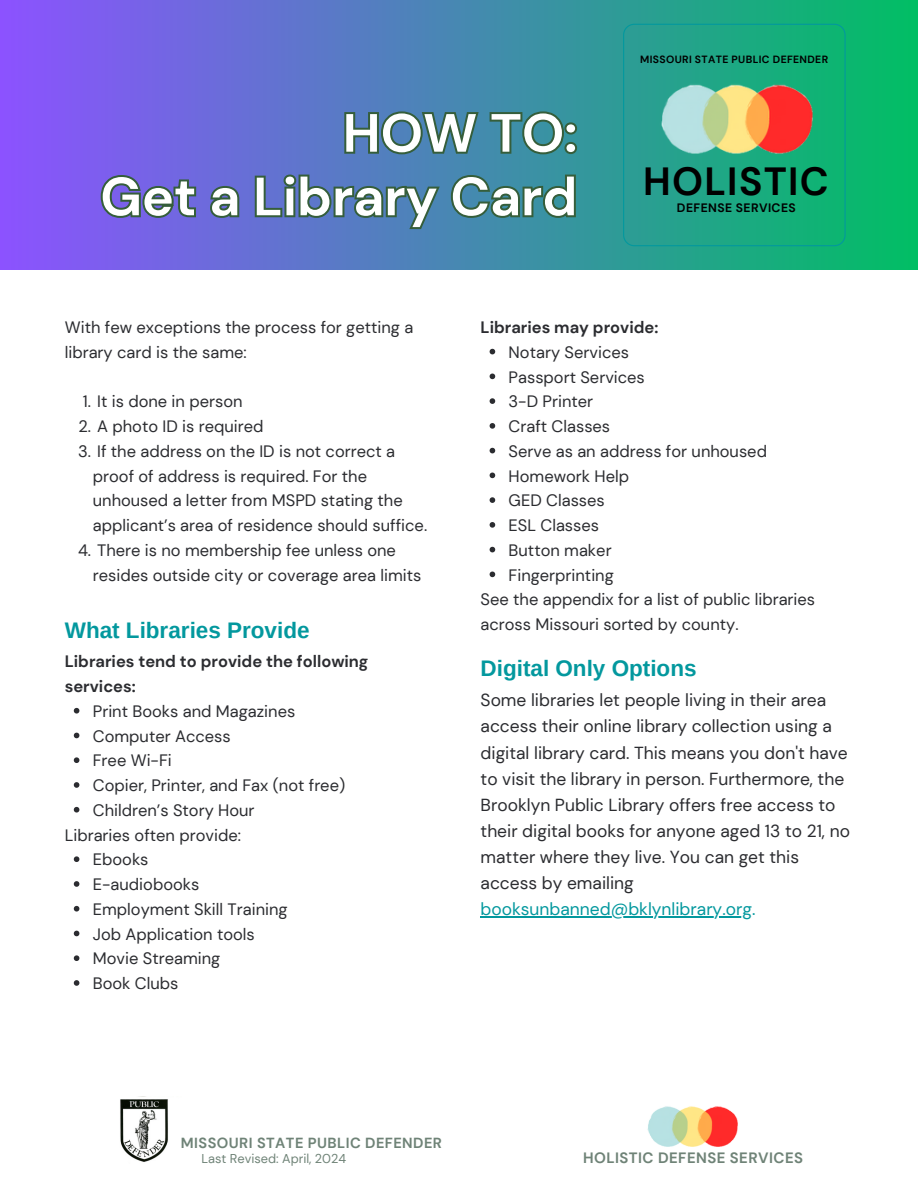
<style>
.page{position:relative;width:918px;height:1188px;background:#fff}
.page>*{position:absolute;margin:0;border:0;box-sizing:border-box;transform-origin:0 0}
.t1{font:700 53.7px/63.6px "DM Sans";color:#fff;text-align:right}
.t2{font:700 39.3px "DM Sans";letter-spacing:.035em;color:#000}
.t3{font:700 22.5px "Arimo";color:#03989e}
.t4{font:17.4px/26.1px "DM Sans";color:#2b2c30}
.t5{font:17.4px "DM Sans";color:#03989e}
.t6{font:16.5px/24.8px "DM Sans";color:#2b2c30}
.t7{font:700 16.5px/24.8px "DM Sans";color:#2b2c30}
.t8{font:700 15px "DM Sans";letter-spacing:.03em;color:#6f8377}
.t9{font:700 14.55px "DM Sans";letter-spacing:.03em;color:#6f8377}
.t10{font:12.75px "DM Sans";color:#6f8377}
.t11{font:700 12.15px "DM Sans";letter-spacing:.035em;color:#000}
.t12{font:700 10.5px "DM Sans";letter-spacing:.035em;color:#000}
</style>
<div class="page">
<div style="left:0;top:0;width:918px;height:270px;background:linear-gradient(to right,#8c52ff,#01be64)"></div>
<svg style="left:342px;top:108px;width:238px;height:53px"></svg>
<svg style="left:98px;top:171px;width:480px;height:61px"></svg>
<svg style="left:623px;top:24px;width:223px;height:222px"></svg>
<img style="left:643px;top:77px;width:180px;height:80px">
<svg style="left:74px;top:708px;width:5px;height:6px"></svg>
<svg style="left:74px;top:733px;width:5px;height:5px"></svg>
<svg style="left:74px;top:757px;width:5px;height:6px"></svg>
<svg style="left:74px;top:782px;width:5px;height:6px"></svg>
<svg style="left:74px;top:807px;width:5px;height:6px"></svg>
<svg style="left:74px;top:856px;width:5px;height:6px"></svg>
<svg style="left:74px;top:881px;width:5px;height:6px"></svg>
<svg style="left:74px;top:906px;width:5px;height:6px"></svg>
<svg style="left:74px;top:931px;width:5px;height:5px"></svg>
<svg style="left:74px;top:955px;width:5px;height:6px"></svg>
<svg style="left:74px;top:980px;width:5px;height:6px"></svg>
<svg style="left:490px;top:349px;width:5px;height:5px"></svg>
<svg style="left:490px;top:374px;width:5px;height:5px"></svg>
<svg style="left:490px;top:398px;width:5px;height:6px"></svg>
<svg style="left:490px;top:423px;width:5px;height:6px"></svg>
<svg style="left:490px;top:448px;width:5px;height:5px"></svg>
<svg style="left:490px;top:473px;width:5px;height:5px"></svg>
<svg style="left:490px;top:497px;width:5px;height:6px"></svg>
<svg style="left:490px;top:522px;width:5px;height:6px"></svg>
<svg style="left:490px;top:547px;width:5px;height:5px"></svg>
<svg style="left:490px;top:572px;width:5px;height:5px"></svg>
<hr style="left:481px;top:917px;width:271px;height:1px;background:#03989e">
<img style="left:647px;top:1106px;width:91px;height:41px">
<img style="left:120px;top:1096px;width:48px;height:66px">
<h1 class="t1" style="left:100px;top:102px;width:479px">HOW TO:<br>Get a Library Card</h1>
<h6 class="t12" style="left:640px;top:53px;width:190px">MISSOURI STATE PUBLIC DEFENDER</h6>
<p class="t2" style="left:643px;top:156px;width:187px">HOLISTIC</p>
<p class="t11" style="left:677px;top:200px;width:120px">DEFENSE SERVICES</p>
<h4 class="t6" style="left:65px;top:315px;width:350px">With few exceptions the process for getting a library card is the same:</h4>
<p class="t6" style="left:83px;top:389px;width:161px">1. It is done in person</p>
<p class="t6" style="left:79px;top:414px;width:187px">2. A photo ID is required</p>
<p class="t6" style="left:93px;top:439px;width:336px;text-indent:-15px">3. If the address on the ID is not correct a proof of address is required. For the unhoused a letter from MSPD stating the applicant’s area of residence should suffice.</p>
<p class="t6" style="left:93px;top:538px;width:330px;text-indent:-15px">4. There is no membership fee unless one resides outside city or coverage area limits</p>
<h2 class="t3" style="left:65px;top:618px;width:246px">What Libraries Provide</h2>
<h3 class="t7" style="left:65px;top:649px;width:305px">Libraries tend to provide the following services:</h3>
<p class="t6" style="left:93px;top:699px;width:204px">Print Books and Magazines</p>
<p class="t6" style="left:93px;top:724px;width:139px">Computer Access</p>
<p class="t6" style="left:93px;top:748px;width:81px">Free Wi-Fi</p>
<p class="t6" style="left:93px;top:773px;width:254px">Copier, Printer, and Fax (not free)</p>
<p class="t6" style="left:93px;top:798px;width:163px">Children’s Story Hour</p>
<h4 class="t6" style="left:65px;top:823px;width:178px">Libraries often provide:</h4>
<p class="t6" style="left:93px;top:847px;width:57px">Ebooks</p>
<p class="t6" style="left:93px;top:872px;width:108px">E-audiobooks</p>
<p class="t6" style="left:93px;top:897px;width:196px">Employment Skill Training</p>
<p class="t6" style="left:93px;top:922px;width:163px">Job Application tools</p>
<p class="t6" style="left:93px;top:946px;width:129px">Movie Streaming</p>
<p class="t6" style="left:93px;top:971px;width:87px">Book Clubs</p>
<h3 class="t7" style="left:481px;top:315px;width:179px">Libraries may provide:</h3>
<p class="t6" style="left:509px;top:340px;width:122px">Notary Services</p>
<p class="t6" style="left:509px;top:365px;width:138px">Passport Services</p>
<p class="t6" style="left:509px;top:389px;width:86px">3-D Printer</p>
<p class="t6" style="left:509px;top:414px;width:103px">Craft Classes</p>
<p class="t6" style="left:509px;top:439px;width:260px">Serve as an address for unhoused</p>
<p class="t6" style="left:509px;top:464px;width:122px">Homework Help</p>
<p class="t6" style="left:509px;top:488px;width:98px">GED Classes</p>
<p class="t6" style="left:509px;top:513px;width:92px">ESL Classes</p>
<p class="t6" style="left:509px;top:538px;width:105px">Button maker</p>
<p class="t6" style="left:509px;top:563px;width:107px">Fingerprinting</p>
<h4 class="t6" style="left:481px;top:587px;width:336px">See the appendix for a list of public libraries across Missouri sorted by county.</h4>
<h2 class="t3" style="left:481px;top:656px;width:217px">Digital Only Options</h2>
<h4 class="t4" style="left:481px;top:687px;width:371px">Some libraries let people living in their area access their online library collection using a digital library card. This means you don't have to visit the library in person. Furthermore, the Brooklyn Public Library offers free access to their digital books for anyone aged 13 to 21, no matter where they live. You can get this access by emailing</h4>
<p class="t5" style="left:481px;top:898px;width:276px">booksunbanned@bklynlibrary.org.</p>
<h5 class="t9" style="left:181px;top:1134px;width:263px">MISSOURI STATE PUBLIC DEFENDER</h5>
<p class="t10" style="left:202px;top:1151px;width:146px">Last Revised: April, 2024</p>
<p class="t8" style="left:583px;top:1148px;width:222px">HOLISTIC DEFENSE SERVICES</p>
</div>
